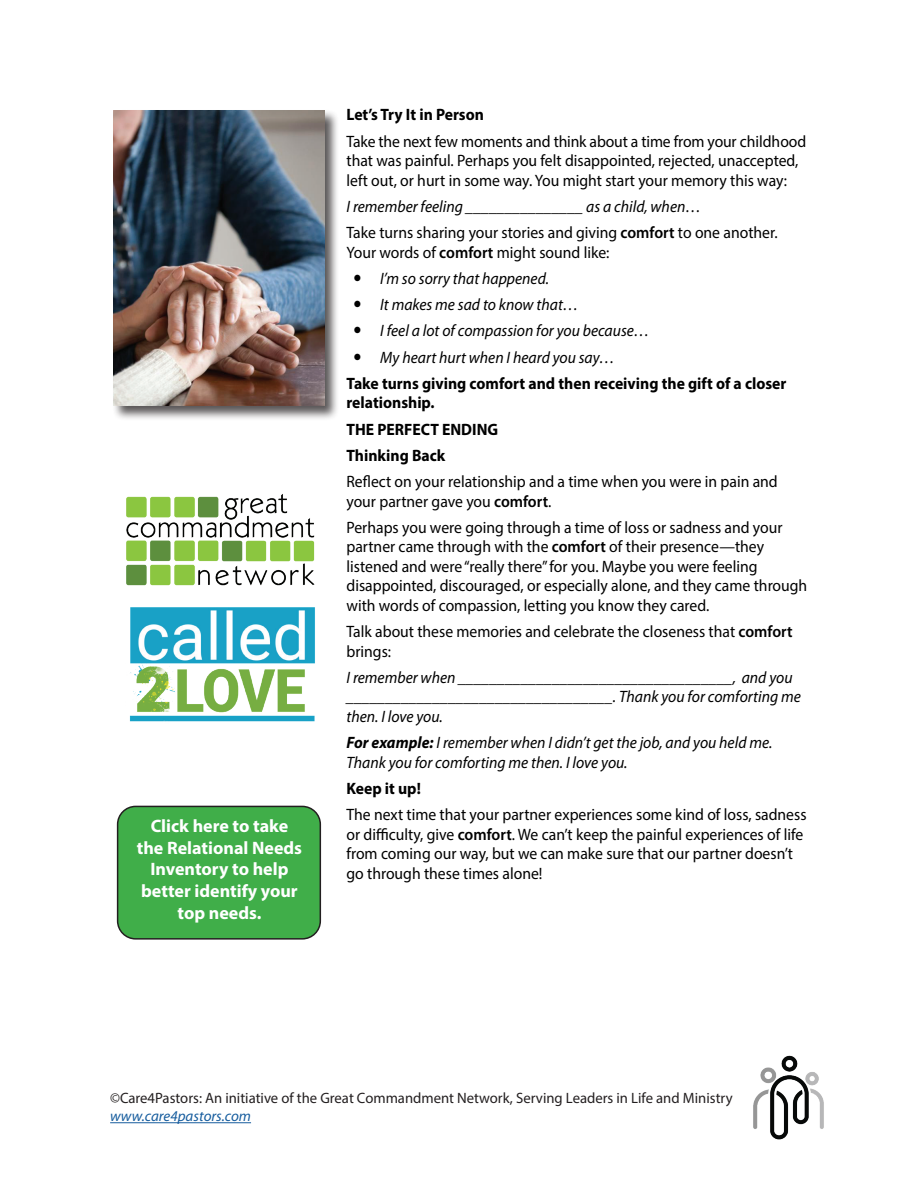
<style>
.page{position:relative;width:918px;height:1188px;background:#fff}
.page>*{position:absolute;margin:0;border:0;box-sizing:border-box;transform-origin:0 0}
.t1{font:700 18px/21.6px "Myriad Pro";color:#fff;text-align:center}
.t2{font:16.5px/19.5px "Myriad Pro";color:#000;scale:.95 1}
.t3{font:italic 16.5px/26.2px "Myriad Pro";color:#000;scale:.95 1}
.t4{font:700 16.5px/19.5px "Myriad Pro";color:#000;scale:.95 1}
.t5{font:15px "Myriad Pro";color:#231f20}
.t6{font:italic 15px "Myriad Pro";color:#175d9e}
.s1{font-style:italic}
.s2{font-weight:600}
.s3{font-style:normal}
.s4{font-weight:600;font-style:normal}
.s5{font-weight:700}
</style>
<div class="page">
<img style="left:753px;top:1055px;width:71px;height:85px">
<hr style="left:110px;top:1122px;width:141px;height:1px;background:#175d9e">
<div style="left:118px;top:806px;width:202px;height:133px;background:#40ae49;border-radius:18px"></div>
<div style="left:117px;top:806px;width:204px;height:134px;border:2px solid #231f20;border-radius:18px"></div>
<div style="left:112px;top:109px;width:228px;height:311px;background:#231f20;opacity:.75"></div>
<img style="left:113px;top:111px;width:212px;height:295px">
<img style="left:129px;top:607px;width:186px;height:115px">
<img style="left:126px;top:494px;width:189px;height:91px">
<p class="t1" style="left:137px;top:815px;width:167px">Click here to take the Relational Needs<br>Inventory to help better identify your top needs.</p>
<p class="t4" style="left:346px;top:105px;width:146px">Let’s Try It in Person</p>
<p class="t2" style="left:346px;top:131px;width:486px">Take the next few moments and think about a time from your childhood that was painful. Perhaps you felt disappointed, rejected, unaccepted, left out, or hurt in some way. You might start your memory this way:</p>
<p class="t2" style="left:346px;top:193px;width:455px;line-height:26.2px"><span class="s1">I remember feeling _______________ as a child, when…<br></span>Take turns sharing your stories and giving <span class="s2">comfort</span> to one another.</p>
<p class="t3" style="left:380px;top:239px;width:285px;text-indent:-34px"><span class="s3">Your words of</span> <span class="s4">comfort</span> <span class="s3">might sound like:<br></span>I’m so sorry that happened.<br>It makes me sad to know that…<br>I feel a lot of compassion for you because… My heart hurt when I heard you say…</p>
<p class="t4" style="left:346px;top:373px;width:465px">Take turns giving comfort and then receiving the gift of a closer relationship.</p>
<p class="t4" style="left:346px;top:415px;width:161px;line-height:26.2px">THE PERFECT ENDING<br>Thinking Back</p>
<p class="t2" style="left:346px;top:472px;width:456px">Reflect on your relationship and a time when you were in pain and your partner gave you <span class="s2">comfort</span>.</p>
<p class="t2" style="left:346px;top:517px;width:487px">Perhaps you were going through a time of loss or sadness and your partner came through with the <span class="s2">comfort</span> of their presence—they listened and were “really there” for you. Maybe you were feeling disappointed, discouraged, or especially alone, and they came through with words of compassion, letting you know they cared.</p>
<p class="t2" style="left:346px;top:622px;width:471px">Talk about these memories and celebrate the closeness that <span class="s2">comfort </span>brings:</p>
<p class="t3" style="left:346px;top:667px;width:480px;line-height:19.5px">I remember when ___________________________________, and you __________________________________. Thank you for comforting me then. I love you.</p>
<p class="t3" style="left:346px;top:733px;width:450px;line-height:19.5px"><span class="s5">For example:</span> I remember when I didn’t get the job, and you held me.<br>Thank you for comforting me then. I love you.</p>
<p class="t4" style="left:346px;top:778px;width:80px">Keep it up!</p>
<p class="t2" style="left:346px;top:805px;width:486px">The next time that your partner experiences some kind of loss, sadness or difficulty, give <span class="s2">comfort</span>. We can’t keep the painful experiences of life from coming our way, but we can make sure that our partner doesn’t go through these times alone!</p>
<p class="t5" style="left:110px;top:1089px;width:624px">©Care4Pastors: An initiative of the Great Commandment Network, Serving Leaders in Life and Ministry</p>
<p class="t6" style="left:110px;top:1107px;width:142px">www.care4pastors.com</p>
</div>
